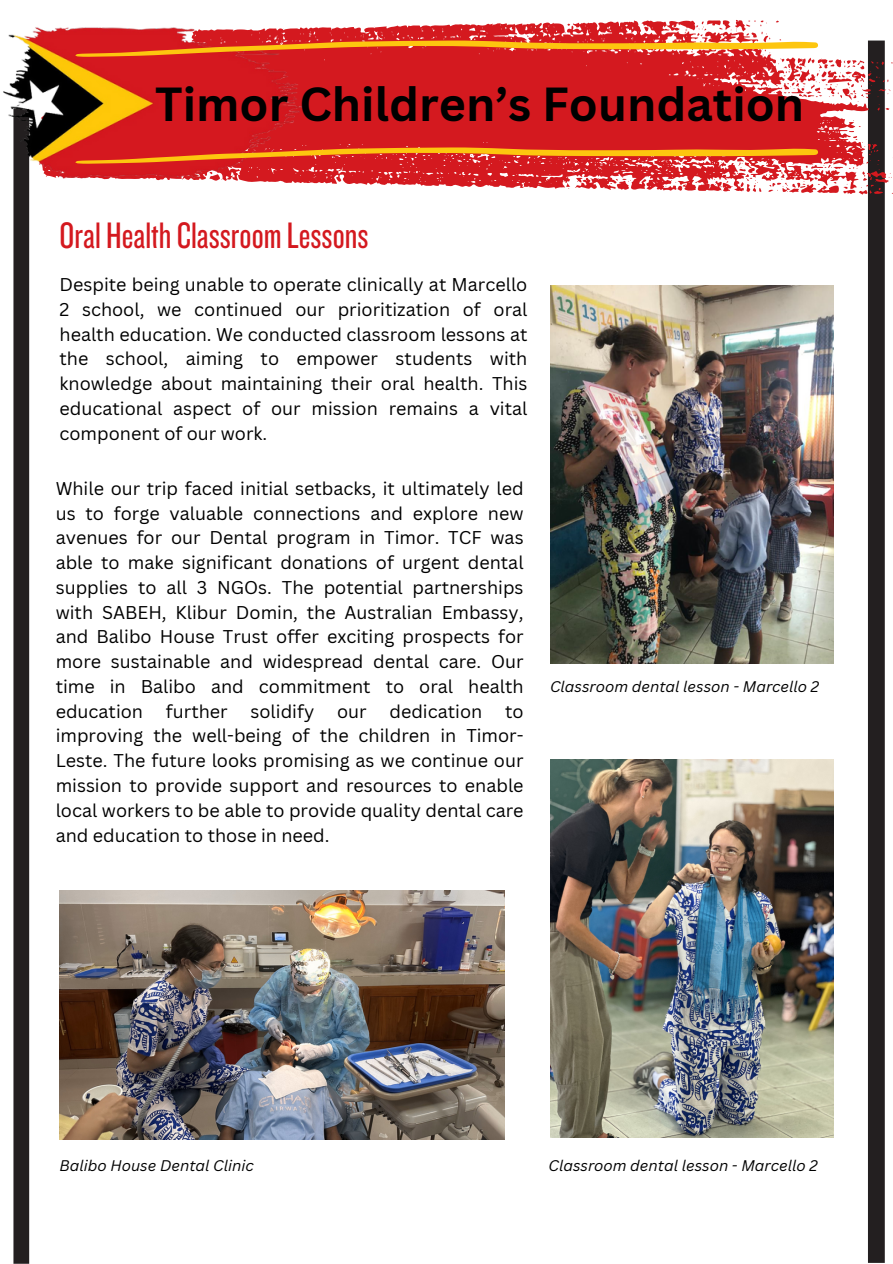
<style>
.page{position:relative;width:893px;height:1264px;background:#fff}
.page>*{position:absolute;margin:0;border:0;box-sizing:border-box;transform-origin:0 0}
.t1{font:700 46.5px "Canva Sans";color:#000}
.t2{font:38.25px "Knockout 28";color:#d4191f}
.t3{font:18px/24.8px "Canva Sans";color:#000;text-align:justify}
.t4{font:italic 15px "Canva Sans";color:#000}
</style>
<div class="page">
<div style="left:867px;top:41px;width:17px;height:1221px;background:#231f20"></div>
<svg style="left:284px;top:20px;width:608px;height:175px;fill:#d4191f"></svg>
<div style="left:13px;top:109px;width:16px;height:1154px;background:#231f20"></div>
<img style="left:3px;top:27px;width:303px;height:155px">
<svg style="left:75px;top:41px;width:743px;height:16px;background:#e5662d"></svg>
<svg style="left:75px;top:147px;width:743px;height:17px;background:#e25923"></svg>
<img style="left:60px;top:890px;width:444px;height:249px">
<img style="left:550px;top:285px;width:283px;height:378px">
<img style="left:550px;top:759px;width:283px;height:378px">
<p class="t1" style="left:155px;top:71px;width:650px">Timor Children’s Foundation</p>
<p class="t2" style="left:59px;top:211px;width:310px">Oral HealthClassroom Lessons</p>
<p class="t3" style="left:59px;top:271px;width:469px">Despite being unable to operate clinically at Marcello 2 school, we continued our prioritization of oral health education. We conducted classroom lessons at the school, aiming to empower students with knowledge about maintaining their oral health. This educational aspect of our mission remains a vital component of our work.</p>
<p class="t3" style="left:56px;top:475px;width:469px">While our trip faced initial setbacks, it ultimately led us to forge valuable connections and explore new avenues for our Dental program in Timor. TCF was able to make significant donations of urgent dental supplies to all 3 NGOs. The potential partnerships with SABEH, Klibur Domin, the Australian Embassy, and Balibo House Trust offer exciting prospects for more sustainable and widespread dental care. Our time in Balibo and commitment to oral health education</p>
<p class="t3" style="left:166px;top:698px;width:63px">further</p>
<p class="t3" style="left:250px;top:698px;width:65px">solidify</p>
<p class="t3" style="left:337px;top:698px;width:31px">our</p>
<p class="t3" style="left:389px;top:698px;width:94px">dedication</p>
<p class="t3" style="left:56px;top:698px;width:469px;text-indent:449px">to improving the well-being of the children in Timor-Leste. The future looks promising as we continue our mission to provide support and resources to enable local workers to be able to provide quality dental care and education to those in need.</p>
<p class="t4" style="left:550px;top:675px;width:270px">Classroom dental lesson - Marcello 2</p>
<p class="t4" style="left:59px;top:1155px;width:196px">Balibo House Dental Clinic</p>
<p class="t4" style="left:548px;top:1155px;width:270px">Classroom dental lesson - Marcello 2</p>
</div>
